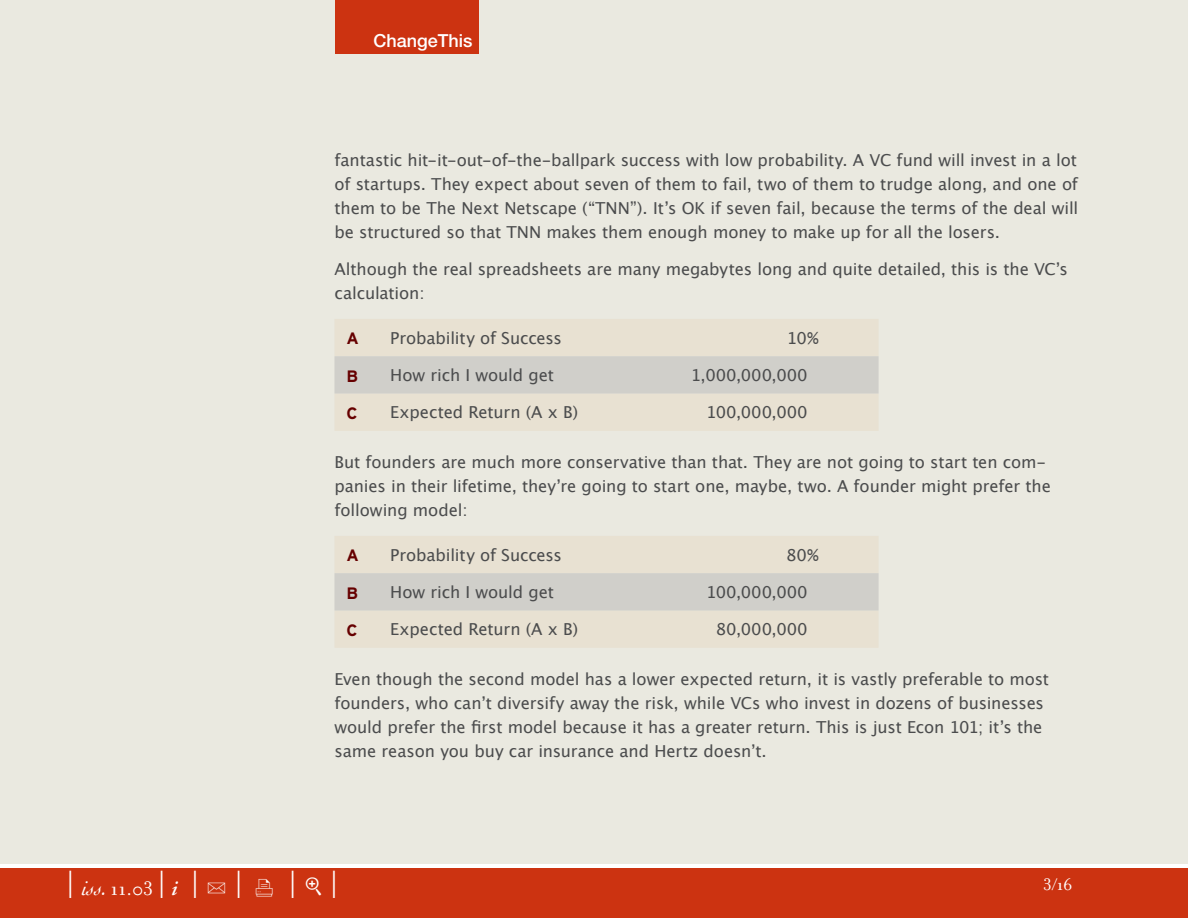
<style>
.page{position:relative;width:1188px;height:918px;background:#fff}
.page>*{position:absolute;margin:0;border:0;box-sizing:border-box;transform-origin:0 0}
.t1{font:36px "Filosofia";color:#fff}
.t2{font:21px "Filosofia";color:#fff}
.t3{font:500 18px "Helvetica Neue";color:#fff}
.t4{font:18px "Filosofia";color:#fff}
.t5{font:16.5px/24px "Lucida Grande";letter-spacing:-.005em;color:#4b4c4d}
.t6{font:700 16.5px "Interstate";color:#600}
.s1{font-family:"Cochin";font-style:italic}
.s2{font-size:36px}
.s3{font-family:"Adobe Garamond";font-weight:600;font-style:italic}
.s4{font-family:"FF Dingbests"}
</style>
<div class="page">
<div style="left:0;top:0;width:1188px;height:864px;background:#eae9e0"></div>
<div style="left:0;top:868px;width:1188px;height:50px;background:#c31"></div>
<div style="left:335px;top:0;width:144px;height:54px;background:#c31"></div>
<div style="left:335px;top:319px;width:543px;height:112px;background:#e8e1d2"></div>
<div style="left:335px;top:356px;width:544px;height:38px;background:#d0cfca"></div>
<div style="left:335px;top:536px;width:543px;height:112px;background:#e8e1d2"></div>
<div style="left:335px;top:573px;width:544px;height:38px;background:#d0cfca"></div>
<p class="t3" style="left:374px;top:30px;width:101px">ChangeThis</p>
<p class="t5" style="left:335px;top:148px;width:745px;text-align:justify">fantastic hit-it-out-of-the-ballpark success with low probability. A VC fund will invest in a lot of startups. They expect about seven of them to fail, two of them to trudge along, and one of them to be The Next Netscape (“TNN”). Itʼs OK if seven fail, because the terms of the deal will be structured so that TNN makes them enough money to make up for all the losers.</p>
<p class="t5" style="left:335px;top:258px;width:735px">Although the real spreadsheets are many megabytes long and quite detailed, this is the VCʼs calculation:</p>
<p class="t6" style="left:347px;top:329px;width:14px">A</p>
<p class="t5" style="left:390px;top:326px;width:173px">Probability of Success</p>
<p class="t5" style="left:787px;top:326px;width:33px">10%</p>
<p class="t6" style="left:347px;top:367px;width:13px">B</p>
<p class="t5" style="left:390px;top:363px;width:165px">How rich I would get</p>
<p class="t5" style="left:691px;top:363px;width:118px">1,000,000,000</p>
<p class="t6" style="left:347px;top:404px;width:13px">C</p>
<p class="t5" style="left:390px;top:401px;width:189px">Expected Return (A x B)</p>
<p class="t5" style="left:706px;top:401px;width:103px">100,000,000</p>
<p class="t5" style="left:335px;top:451px;width:718px">But founders are much more conservative than that. They are not going to start ten com&shy;panies in their lifetime, theyʼre going to start one, maybe, two. A founder might prefer the following model:</p>
<p class="t6" style="left:347px;top:546px;width:14px">A</p>
<p class="t5" style="left:390px;top:543px;width:173px">Probability of Success</p>
<p class="t5" style="left:786px;top:543px;width:34px">80%</p>
<p class="t6" style="left:347px;top:583px;width:13px">B</p>
<p class="t5" style="left:390px;top:580px;width:165px">How rich I would get</p>
<p class="t5" style="left:706px;top:580px;width:103px">100,000,000</p>
<p class="t6" style="left:347px;top:621px;width:13px">C</p>
<p class="t5" style="left:390px;top:618px;width:189px">Expected Return (A x B)</p>
<p class="t5" style="left:716px;top:618px;width:93px">80,000,000</p>
<p class="t5" style="left:335px;top:668px;width:716px">Even though the second model has a lower expected return, it is vastly preferable to most founders, who canʼt diversify away the risk, while VCs who invest in dozens of businesses would prefer the first model because it has a greater return. This is just Econ 101; itʼs the same reason you buy car insurance and Hertz doesnʼt.</p>
<h1 class="t1" style="left:66px;top:864px;width:11px">|</h1>
<p class="t4" style="left:1044px;top:874px;width:31px">3/16</p>
<p class="t2" style="left:82px;top:877px;width:259px"><span class="s1">iss.</span> 11.03 <span class="s2">|</span> <span class="s3">i</span> <span class="s2">|</span> <span class="s4">U</span> <span class="s2">|</span> <span class="s4">X</span> <span class="s2">| |</span></p>
</div>
